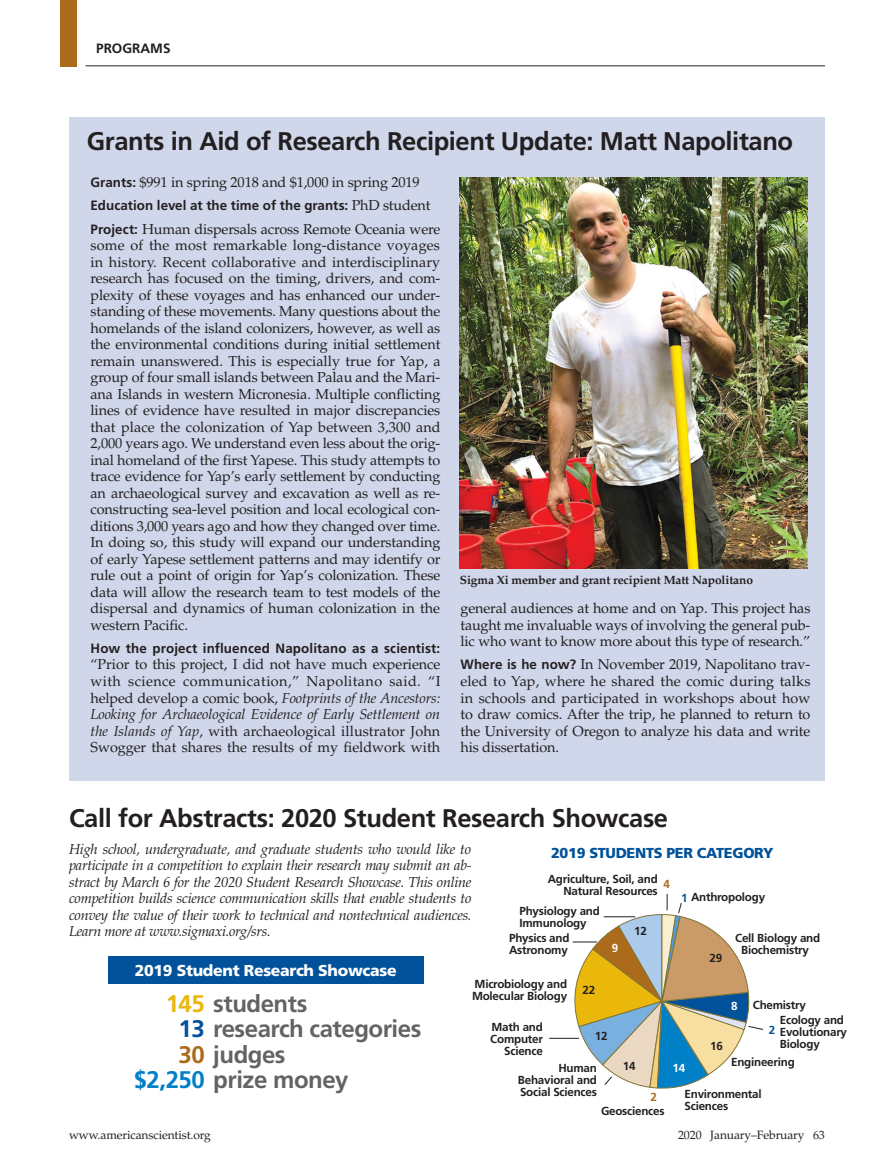
<style>
.page{position:relative;width:885px;height:1175px;background:#fff}
.page>*{position:absolute;margin:0;border:0;box-sizing:border-box;transform-origin:0 0}
.NL_Head{font:700 25.5px "Frutiger LT Std";letter-spacing:-.015em;color:#231f20}
.ASText__no_indent{font:700 24px "Frutiger LT Std";letter-spacing:-.02em;color:#636366}
.ASText__no_indent-2{font:900 15.75px "Frutiger LT Std";letter-spacing:-.02em;color:#fff}
.ASText__no_indent-3{font:14.4px/16.5px "Palatino LT Std";letter-spacing:-.01em;color:#231f20;text-align:justify}
.ASText__no_indent-4{font:italic 14.4px/16.5px "Palatino LT Std";letter-spacing:-.02em;color:#231f20;text-align:justify}
.ASText__no_indent-5{font:900 14.4px "Frutiger LT Std";letter-spacing:-.02em;color:#01529a}
.ASText__no_indent-6{font:700 13.5px "Frutiger LT Std";letter-spacing:.005em;color:#231f20}
.Frutiger_top{font:700 13.5px "Frutiger LT Std";color:#231f20}
.t1{font:12px "Palatino LT Std";letter-spacing:-.01em;color:#231f20}
.SXT_caption{font:700 12px "Palatino LT Std";letter-spacing:-.01em;color:#231f20}
.ASText__no_indent-7{font:700 11.7px/12px "Frutiger LT Std";letter-spacing:-.02em;color:#231f20}
.ASText__no_indent-8{font:700 11.7px "Frutiger LT Std";color:#fff}
.ASText__no_indent-9{font:700 11.7px "Frutiger LT Std";color:#ac6b1a}
.ASText__no_indent-10{font:700 11.7px "Frutiger LT Std";color:#01529a}
.s1{font-family:"Frutiger LT Std";font-weight:700;font-size:13.5px}
.s2{font-family:"Palatino LT Std";font-weight:400;font-size:14.4px}
.s3{font-style:italic}
.s4{color:#01529a}
.s5{color:#eab70b}
.s6{color:#ac6b1a}
.s7{color:#0080c7}
</style>
<div class="page">
<div style="left:70px;top:117px;width:754px;height:663px;background:#d0d7ea"></div>
<hr style="left:86px;top:66px;width:738px;height:1px;background:#231f20">
<div style="left:60px;top:0;width:17px;height:66px;background:#ac6b1a"></div>
<img style="left:459px;top:178px;width:348px;height:390px">
<div style="left:108px;top:956px;width:315px;height:27px;background:#01529a"></div>
<svg style="left:549px;top:894px;width:214px;height:194px"></svg>
<p class="Frutiger_top" style="left:96px;top:40px;width:76px">PROGRAMS</p>
<p class="NL_Head" style="left:87px;top:126px;width:707px">Grants in Aid of Research Recipient Update: Matt Napolitano</p>
<p class="ASText__no_indent-3" style="left:90px;top:174px;width:330px"><span class="s1">Grants:</span> $991 in spring 2018 and $1,000 in spring 2019</p>
<p class="ASText__no_indent-6" style="left:90px;top:198px;width:341px">Education level at the time of the grants: <span class="s2">PhD student</span></p>
<p class="ASText__no_indent-3" style="left:90px;top:221px;width:351px"><span class="s1">Project:</span> Human dispersals across Remote Oceania were some of the most remarkable long-distance voyages in history. Recent collaborative and interdisciplinary research has focused on the timing, drivers, and com&shy;plexity of these voyages and has enhanced our under&shy;standing of these movements. Many questions about the homelands of the island colonizers, however, as well as the environmental conditions during initial settlement remain unanswered. This is especially true for Yap, a group of four small islands between Palau and the Mari&shy;ana Islands in western Micronesia. Multiple conflicting lines of evidence have resulted in major discrepancies that place the colonization of Yap between 3,300 and 2,000 years ago. We understand even less about the orig&shy;inal homeland of the first Yapese. This study attempts to trace evidence for Yap’s early settlement by conducting an archaeological survey and excavation as well as re&shy;constructing sea-level position and local ecological con&shy;ditions 3,000 years ago and how they changed over time.<br>In doing so, this study will expand our understanding of early Yapese settlement patterns and may identify or rule out a point of origin for Yap’s colonization. These data will allow the research team to test models of the dispersal and dynamics of human colonization in the western Pacific.</p>
<p class="ASText__no_indent-6" style="left:90px;top:640px;width:351px">How the project influenced Napolitano as a scientist:</p>
<p class="ASText__no_indent-3" style="left:90px;top:656px;width:351px">“Prior to this project, I did not have much experience with science communication,” Napolitano said. “I helped develop a comic book, <span class="s3">Footprints of the Ancestors:<br>Looking for Archaeological Evidence of Early Settlement on the Islands of Yap</span>, with archaeological illustrator John Swogger that shares the results of my fieldwork with</p>
<p class="SXT_caption" style="left:459px;top:572px;width:294px">Sigma Xi member and grant recipient Matt Napolitano</p>
<p class="ASText__no_indent-3" style="left:460px;top:600px;width:351px">general audiences at home and on Yap. This project has taught me invaluable ways of involving the general pub&shy;lic who want to know more about this type of research.”</p>
<p class="ASText__no_indent-3" style="left:460px;top:656px;width:351px"><span class="s1">Where is he now?</span> In November 2019, Napolitano trav&shy;eled to Yap, where he shared the comic during talks in schools and participated in workshops about how to draw comics. After the trip, he planned to return to the University of Oregon to analyze his data and write his dissertation.</p>
<p class="NL_Head" style="left:69px;top:803px;width:600px">Call for Abstracts: 2020 Student Research Showcase</p>
<p class="ASText__no_indent-4" style="left:69px;top:841px;width:404px">High school, undergraduate, and graduate students who would like to participate in a competition to explain their research may submit an ab&shy;stract by March 6 for the 2020 Student Research Showcase. This online competition builds science communication skills that enable students to convey the value of their work to technical and nontechnical audiences.<br>Learn more at www.sigmaxi.org/srs.</p>
<p class="ASText__no_indent-5" style="left:551px;top:844px;width:224px">2019 STUDENTS PER CATEGORY</p>
<p class="ASText__no_indent-7" style="left:547px;top:872px;width:111px;text-align:right">Agriculture, Soil, and<br>Natural Resources</p>
<p class="ASText__no_indent-9" style="left:663px;top:877px;width:8px">4</p>
<p class="ASText__no_indent-7" style="left:681px;top:891px;width:85px"><span class="s4">1</span> Anthropology</p>
<p class="ASText__no_indent-7" style="left:735px;top:932px;width:87px">Cell Biology and</p>
<p class="ASText__no_indent-7" style="left:741px;top:944px;width:69px">Biochemistry</p>
<p class="ASText__no_indent-7" style="left:709px;top:951px;width:14px">29</p>
<p class="ASText__no_indent-8" style="left:731px;top:999px;width:8px">8</p>
<p class="ASText__no_indent-7" style="left:752px;top:999px;width:55px">Chemistry</p>
<p class="ASText__no_indent-10" style="left:768px;top:1023px;width:8px">2</p>
<p class="ASText__no_indent-7" style="left:779px;top:1013px;width:69px">Ecology and<br>Evolutionary</p>
<p class="ASText__no_indent-7" style="left:710px;top:1040px;width:14px">16</p>
<p class="ASText__no_indent-7" style="left:779px;top:1037px;width:41px">Biology</p>
<p class="ASText__no_indent-7" style="left:731px;top:1055px;width:65px">Engineering</p>
<p class="ASText__no_indent-7" style="left:519px;top:905px;width:82px">Physiology and<br>Immunology</p>
<p class="ASText__no_indent-7" style="left:634px;top:924px;width:14px">12</p>
<p class="ASText__no_indent-7" style="left:509px;top:932px;width:62px">Physics and<br>Astronomy</p>
<p class="ASText__no_indent-8" style="left:611px;top:941px;width:8px">9</p>
<p class="ASText__no_indent-2" style="left:135px;top:961px;width:263px">2019 Student Research Showcase</p>
<p class="ASText__no_indent-7" style="left:472px;top:978px;width:97px">Microbiology and<br>Molecular Biology</p>
<p class="ASText__no_indent-7" style="left:582px;top:984px;width:14px">22</p>
<p class="ASText__no_indent" style="left:166px;top:989px;width:143px"><span class="s5">145</span> students</p>
<p class="ASText__no_indent" style="left:178px;top:1014px;width:244px"><span class="s4">13</span> research categories</p>
<p class="ASText__no_indent" style="left:178px;top:1040px;width:108px"><span class="s6">30</span> judges</p>
<p class="ASText__no_indent" style="left:134px;top:1065px;width:216px"><span class="s7">$2,250</span> prize money</p>
<p class="ASText__no_indent-7" style="left:490px;top:1021px;width:54px;text-align:right">Math and<br>Computer<br>Science</p>
<p class="ASText__no_indent-7" style="left:594px;top:1030px;width:14px">12</p>
<p class="ASText__no_indent-7" style="left:517px;top:1062px;width:81px;text-align:justify;text-indent:41px">Human Behavioral and Social Sciences</p>
<p class="ASText__no_indent-7" style="left:622px;top:1060px;width:14px">14</p>
<p class="ASText__no_indent-8" style="left:672px;top:1061px;width:14px">14</p>
<p class="ASText__no_indent-7" style="left:684px;top:1088px;width:79px">Environmental<br>Sciences</p>
<p class="ASText__no_indent-9" style="left:650px;top:1090px;width:8px">2</p>
<p class="ASText__no_indent-7" style="left:601px;top:1105px;width:65px">Geosciences</p>
<p class="t1" style="left:69px;top:1127px;width:143px">www.americanscientist.org</p>
<p class="t1" style="left:678px;top:1127px;width:148px">2020 January–February 63</p>
</div>
